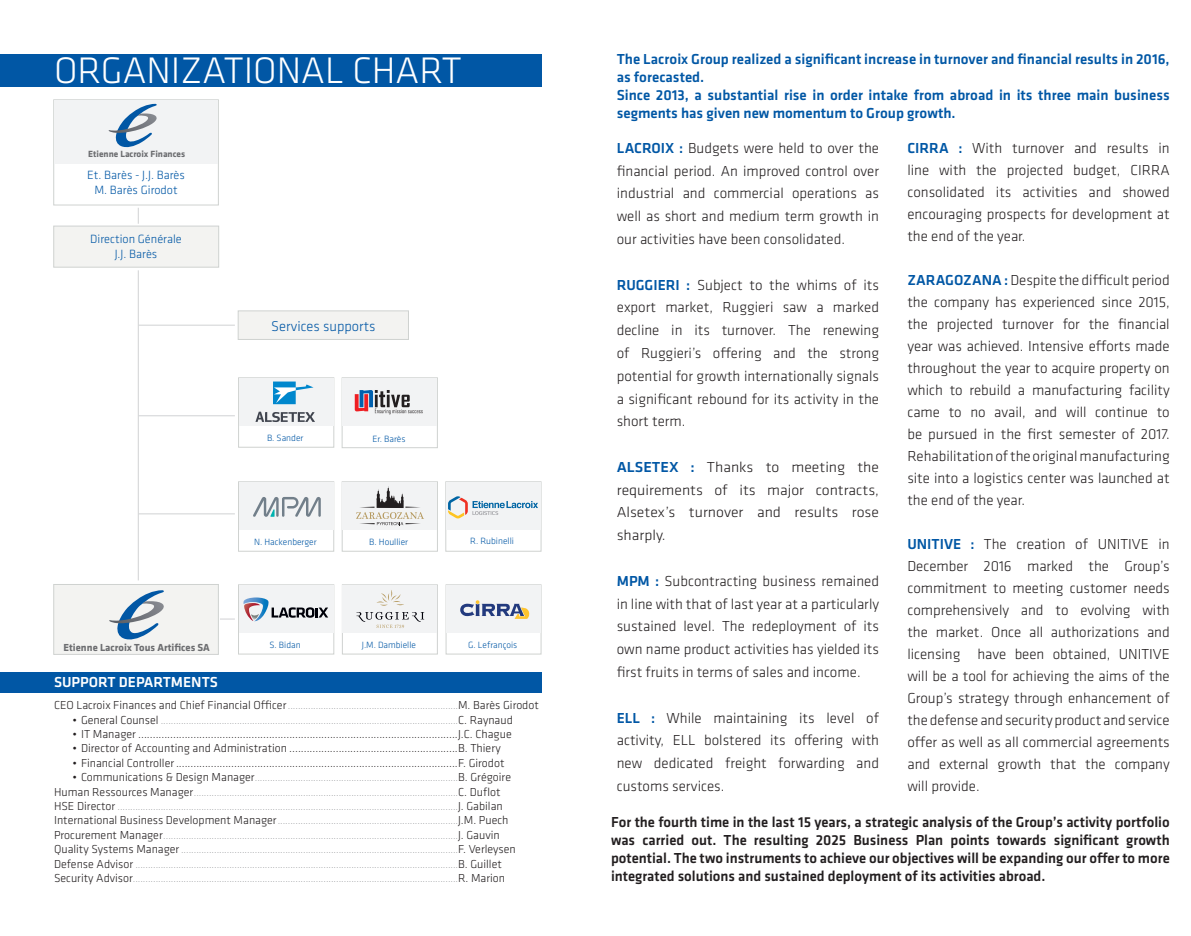
<style>
.page{position:relative;width:1191px;height:936px;background:#fff}
.page>*{position:absolute;margin:0;border:0;box-sizing:border-box;transform-origin:0 0}
.t1{font:300 38.25px "Klavika";color:#fff}
.t2{font:300 15px/22px "Klavika";color:#231f20;text-align:justify}
.t3{font:500 15px/18px "Klavika";color:#231f20;text-align:justify}
.t4{font:500 15px/18px "Klavika";color:#0157a5}
.t5{font:300 15px/22.8px "Klavika";color:#231f20;text-align:justify;scale:1.05 1}
.t6{font:500 15px "Klavika";color:#fff}
.t7{font:300 14.55px "Klavika";color:#0157a5}
.t8{font:300 12.45px/14.9px "Klavika";color:#0157a5;text-align:center}
.t9{font:300 12px "Klavika";color:#231f20}
.t10{font:300 10.5px/14.4px "Klavika";color:#939598}
.t11{font:700 10.5px "Klavika";color:#6c6d70}
.t12{font:300 9.45px "Klavika";color:#0157a5}
.t13{font:700 9.3px "Klavika";color:#6c6d70}
.s1{font-size:12px;color:#231f20}
.s2{font-weight:500;color:#0157a5}
</style>
<div class="page">
<div style="left:0;top:54px;width:541px;height:33px;background:#0157a5"></div>
<div style="left:0;top:671px;width:541px;height:21px;background:#0157a5"></div>
<hr style="left:138px;top:270px;width:1px;height:310px;background:#d1d2d4">
<svg style="left:138px;top:208px;width:1px;height:16px"></svg>
<div style="left:445px;top:584px;width:96px;height:70px;background:#fff;border:1px solid #cfd2d0"></div>
<div style="left:446px;top:585px;width:94px;height:47px;background:#f2f3f4"></div>
<svg style="left:460px;top:600px;width:70px;height:19px"></svg>
<div style="left:53px;top:99px;width:166px;height:106px;background:#fff;border:1px solid #cfd2d0"></div>
<div style="left:54px;top:100px;width:164px;height:64px;background:#f2f3f4"></div>
<svg style="left:109px;top:104px;width:48px;height:44px"></svg>
<div style="left:342px;top:481px;width:96px;height:70px;background:#fff;border:1px solid #cfd2d0"></div>
<div style="left:342px;top:482px;width:95px;height:47px;background:#f2f3f4"></div>
<svg style="left:356px;top:486px;width:68px;height:39px"></svg>
<div style="left:238px;top:481px;width:96px;height:70px;background:#fff;border:1px solid #cfd2d0"></div>
<div style="left:239px;top:482px;width:94px;height:47px;background:#f2f3f4"></div>
<svg style="left:253px;top:497px;width:68px;height:19px"></svg>
<div style="left:445px;top:481px;width:96px;height:70px;background:#fff;border:1px solid #cfd2d0"></div>
<div style="left:446px;top:482px;width:94px;height:47px;background:#f2f3f4"></div>
<svg style="left:448px;top:496px;width:90px;height:22px"></svg>
<hr style="left:139px;top:513px;width:96px;height:1px;background:#d1d2d4">
<svg style="left:220px;top:618px;width:15px;height:1px"></svg>
<div style="left:53px;top:584px;width:166px;height:70px;background:#f3f3f1;border:1px solid #cfd2d0"></div>
<svg style="left:109px;top:590px;width:55px;height:50px"></svg>
<div style="left:238px;top:584px;width:96px;height:70px;background:#fff;border:1px solid #cfd2d0"></div>
<div style="left:239px;top:585px;width:94px;height:47px;background:#f2f3f4"></div>
<svg style="left:243px;top:597px;width:85px;height:24px"></svg>
<div style="left:342px;top:584px;width:96px;height:70px;background:#fff;border:1px solid #cfd2d0"></div>
<div style="left:343px;top:585px;width:94px;height:47px;background:#f2f3f4"></div>
<svg style="left:376px;top:590px;width:28px;height:15px"></svg>
<svg style="left:356px;top:612px;width:68px;height:16px"></svg>
<div style="left:238px;top:377px;width:96px;height:70px;background:#fff;border:1px solid #cfd2d0"></div>
<div style="left:239px;top:378px;width:94px;height:47px;background:#f2f3f4"></div>
<div style="left:273px;top:381px;width:23px;height:23px;background:#0087cd"></div>
<svg style="left:274px;top:384px;width:39px;height:19px"></svg>
<svg style="left:255px;top:411px;width:60px;height:11px"></svg>
<hr style="left:139px;top:415px;width:96px;height:1px;background:#d1d2d4">
<div style="left:342px;top:377px;width:96px;height:71px;background:#fff;border:1px solid #cfd2d0"></div>
<div style="left:342px;top:378px;width:95px;height:48px;background:#f2f3f4"></div>
<svg style="left:355px;top:390px;width:68px;height:24px"></svg>
<div style="left:53px;top:226px;width:166px;height:41px;background:#f3f3f1;border:1px solid #cfd2d0"></div>
<hr style="left:139px;top:325px;width:96px;height:1px;background:#d1d2d4">
<div style="left:238px;top:310px;width:171px;height:30px;background:#f3f3f1;border:1px solid #cfd2d0"></div>
<h1 class="t1" style="left:54px;top:50px;width:409px">ORGANIZATIONAL CHART</h1>
<p class="t13" style="left:88px;top:148px;width:98px">Etienne Lacroix Finances</p>
<p class="t8" style="left:87px;top:168px;width:99px">Et. Barès - J.J. Barès<br>M. Barès Girodot</p>
<p class="t8" style="left:90px;top:231px;width:93px">Direction Générale<br>J.J. Barès</p>
<p class="t7" style="left:271px;top:318px;width:106px">Services supports</p>
<p class="t12" style="left:267px;top:433px;width:38px">B. Sander</p>
<p class="t12" style="left:372px;top:433px;width:35px">Er. Barès</p>
<p class="t12" style="left:254px;top:537px;width:64px">N. Hackenberger</p>
<p class="t12" style="left:369px;top:537px;width:40px">B. Houllier</p>
<p class="t12" style="left:470px;top:536px;width:45px">R. Rubinelli</p>
<p class="t11" style="left:63px;top:642px;width:148px">Etienne Lacroix Tous Artifices SA</p>
<p class="t12" style="left:269px;top:639px;width:33px">S. Bidan</p>
<p class="t12" style="left:362px;top:639px;width:56px">J.M. Dambielle</p>
<p class="t6" style="left:54px;top:674px;width:165px">SUPPORT DEPARTMENTS</p>
<p class="t12" style="left:468px;top:639px;width:51px">G. Lefrançois</p>
<p class="t10" style="left:54px;top:698px;width:486px"><span class="s1">CEO Lacroix Finances and Chief Financial Officer</span>...................................................................<span class="s1">M. Barès Girodot</span></p>
<p class="t10" style="left:72px;top:713px;width:442px"><span class="s1">• General Counsel</span> .....................................................................................................................<span class="s1">C. Raynaud</span></p>
<p class="t9" style="left:72px;top:727px;width:441px">• IT Manager ..............................................................................................................J.C. Chague</p>
<p class="t9" style="left:72px;top:741px;width:429px">• Director of Accounting and Administration ..........................................................B. Thiery</p>
<p class="t9" style="left:72px;top:756px;width:433px">• Financial Controller.................................................................................................F. Girodot</p>
<p class="t10" style="left:54px;top:770px;width:463px;text-indent:18px"><span class="s1">• Communications &amp; Design Manager</span>................................................................................<span class="s1">B. Grégoire Human Ressources Manager</span>........................................................................................................<span class="s1">C. Duflot HSE Director</span> ......................................................................................................................................<span class="s1">J. Gabilan International Business Development Manager</span>.......................................................................<span class="s1">J.M. Puech Procurement Manager</span>....................................................................................................................<span class="s1">J. Gauvin Quality Systems Manager</span> .............................................................................................................<span class="s1">F. Verleysen Defense Advisor</span> ...............................................................................................................................<span class="s1">B. Guillet Security Advisor</span>................................................................................................................................<span class="s1">R. Marion</span></p>
<p class="t4" style="left:617px;top:51px;width:554px">The Lacroix Group realized a significant increase in turnover and financial results in 2016, as forecasted.<br>Since 2013, a substantial rise in order intake from abroad in its three main business segments has given new momentum to Group growth.</p>
<p class="t2" style="left:617px;top:137px;width:264px;line-height:22.8px"><span class="s2">LACROIX :</span> Budgets were held to over the financial period. An improved control over industrial and commercial operations as well as short and medium term growth in our activities have been consolidated.</p>
<p class="t2" style="left:617px;top:273px;width:264px;line-height:22.8px"><span class="s2">RUGGIERI :</span> Subject to the whims of its export market, Ruggieri saw a marked decline in its turnover. The renewing of Ruggieri’s offering and the strong potential for growth internationally signals a significant rebound for its activity in the short term.</p>
<p class="t5" style="left:617px;top:455px;width:251px"><span class="s2">ALSETEX :</span> Thanks to meeting the requirements of its major contracts, Alsetex’s turnover and results rose sharply.</p>
<p class="t2" style="left:617px;top:569px;width:264px;line-height:22.8px"><span class="s2">MPM :</span> Subcontracting business remained in line with that of last year at a particularly sustained level. The redeployment of its own name product activities has yielded its first fruits in terms of sales and income.</p>
<p class="t2" style="left:617px;top:706px;width:264px;line-height:22.8px"><span class="s2">ELL :</span> While maintaining its level of activity, ELL bolstered its offering with new dedicated freight forwarding and customs services.</p>
<p class="t2" style="left:907px;top:137px;width:264px"><span class="s2">CIRRA :</span> With turnover and results in line with the projected budget, CIRRA consolidated its activities and showed encouraging prospects for development at the end of the year.</p>
<p class="t2" style="left:907px;top:269px;width:264px"><span class="s2">ZARAGOZANA :</span> Despite the difficult period the company has experienced since 2015, the projected turnover for the financial year was achieved. Intensive efforts made throughout the year to acquire property on which to rebuild a manufacturing facility came to no avail, and will continue to be pursued in the first semester of 2017.<br>Rehabilitation of the original manufacturing site into a logistics center was launched at the end of the year.</p>
<p class="t2" style="left:907px;top:533px;width:264px"><span class="s2">UNITIVE :</span> The creation of UNITIVE in December 2016 marked the Group’s commitment to meeting customer needs comprehensively and to evolving with the market. Once all authorizations and licensing have been obtained, UNITIVE will be a tool for achieving the aims of the Group’s strategy through enhancement of the defense and security product and service offer as well as all commercial agreements and external growth that the company will provide.</p>
<p class="t3" style="left:611px;top:813px;width:560px">For the fourth time in the last 15 years, a strategic analysis of the Group’s activity portfolio was carried out. The resulting 2025 Business Plan points towards significant growth potential. The two instruments to achieve our objectives will be expanding our offer to more integrated solutions and sustained deployment of its activities abroad.</p>
</div>
